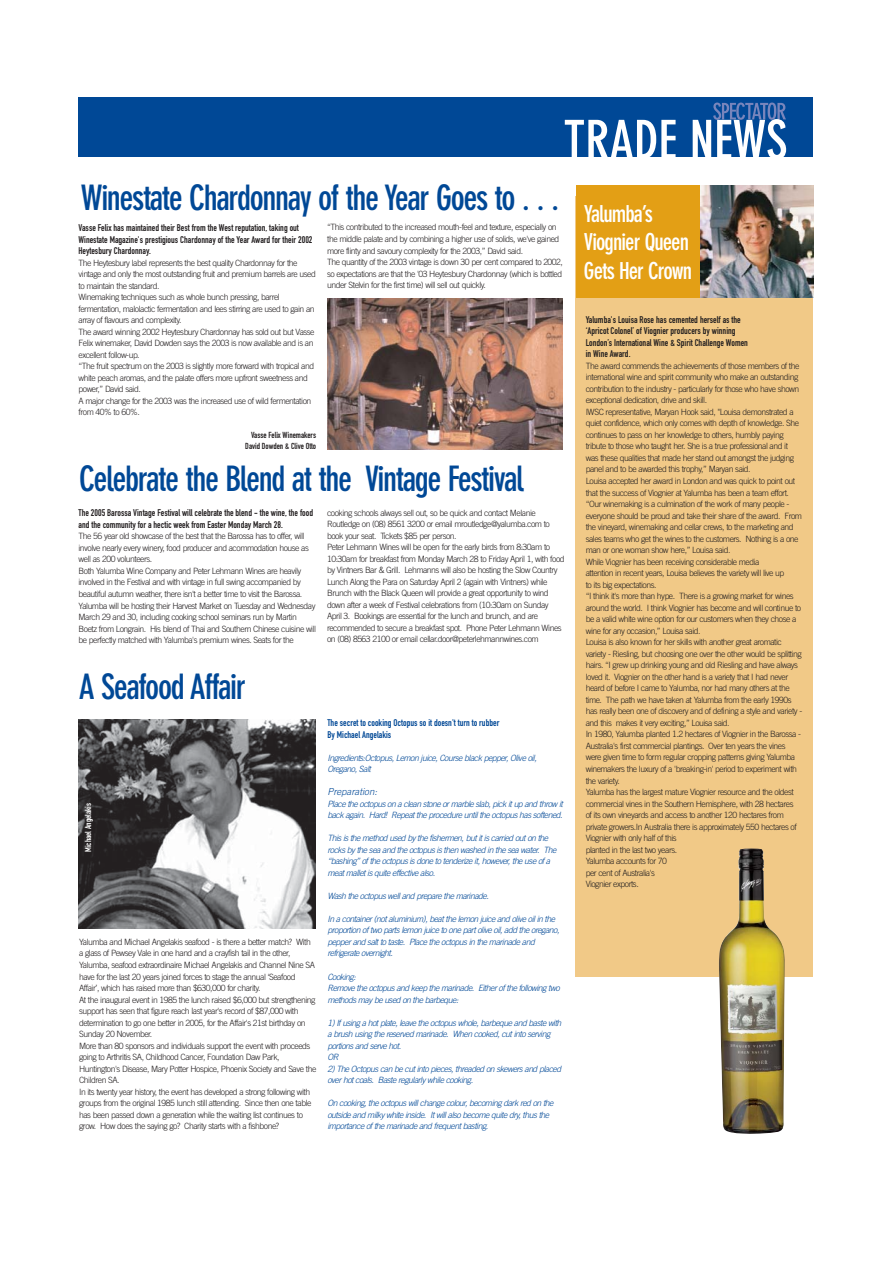
<style>
.page{position:relative;width:894px;height:1263px;background:#fff}
.page>*{position:absolute;margin:0;border:0;box-sizing:border-box;transform-origin:0 0}
.t1{font:700 condensed 52.8px "DIN Neuzeit Grotesk Std";color:#fff}
.t2{font:700 condensed 34.5px "DIN Neuzeit Grotesk Std";letter-spacing:-.04em;color:#004896}
.t3{font:700 condensed 23.1px/28.8px "DIN Neuzeit Grotesk Std";letter-spacing:-.04em;color:#fff}
.t4{font:9.6px/11.6px "DIN Engschrift Std";color:#231f20}
.t5{font:9.6px/11.6px "DIN Engschrift Std";color:#004896}
.t6{font:italic 300 9.6px "Trade Gothic";color:#004896}
.t7{font:300 8.7px/11.6px "Trade Gothic";letter-spacing:-.055em;color:#231f20}
.t8{font:italic 300 8.7px/11.6px "Trade Gothic";letter-spacing:-.055em;color:#004896}
.t9{font:8.7px/10.4px "DIN Engschrift Std";color:#231f20;text-align:right}
.t10{font:8.7px "DIN Engschrift Std";color:#fff}
</style>
<div class="page">
<div style="left:576px;top:196px;width:237px;height:781px;background:#f1c987"></div>
<div style="left:79px;top:97px;width:734px;height:60px;background:#004896"></div>
<svg style="left:713px;top:103px;width:73px;height:17px"></svg>
<div style="left:577px;top:185px;width:236px;height:113px;background:#e39f15"></div>
<img style="left:700px;top:185px;width:113px;height:113px">
<img style="left:719px;top:848px;width:66px;height:286px">
<img style="left:79px;top:719px;width:236px;height:209px">
<img style="left:328px;top:299px;width:235px;height:151px">
<h1 class="t1" style="left:564px;top:110px;width:225px">TRADE NEWS</h1>
<h2 class="t2" style="left:81px;top:185px;width:480px">Winestate Chardonnay of the Year Goes to . . .</h2>
<p class="t4" style="left:79px;top:224px;width:236px">Vasse Felix has maintained their Best from the West reputation, taking out<br>Winestate Magazine's prestigious Chardonnay of the Year Award for their 2002<br>Heytesbury Chardonnay.</p>
<p class="t7" style="left:79px;top:258px;width:239px">The Heytesbury label represents the best quality Chardonnay for the vintage and only the most outstanding fruit and premium barrels are used to maintain the standard.<br>Winemaking techniques such as whole bunch pressing, barrel fermentation, malolactic fermentation and lees stirring are used to gain an array of flavours and complexity.<br>The award winning 2002 Heytesbury Chardonnay has sold out but Vasse Felix winemaker, David Dowden says the 2003 is now available and is an excellent follow-up.<br>“The fruit spectrum on the 2003 is slightly more forward with tropical and white peach aromas, and the palate offers more upfront sweetness and power,” David said.<br>A major change for the 2003 was the increased use of wild fermentation from 40% to 60%.</p>
<p class="t9" style="left:245px;top:431px;width:72px">Vasse Felix Winemakers<br>David Dowden &amp; Clive Otto</p>
<p class="t7" style="left:327px;top:222px;width:237px">“This contributed to the increased mouth-feel and texture, especially on the middle palate and by combining a higher use of solids, we've gained more flinty and savoury complexity for the 2003,” David said.<br>The quantity of the 2003 vintage is down 30 per cent compared to 2002, so expectations are that the '03 Heytesbury Chardonnay (which is bottled under Stelvin for the first time) will sell out quickly.</p>
<h2 class="t2" style="left:79px;top:465px;width:446px">Celebrate the Blend at the Vintage Festival</h2>
<p class="t4" style="left:79px;top:509px;width:236px">The 2005 Barossa Vintage Festival will celebrate the blend - the wine, the food and the community for a hectic week from Easter Monday March 28.</p>
<p class="t7" style="left:79px;top:531px;width:239px">The 56 year old showcase of the best that the Barossa has to offer, will involve nearly every winery, food producer and acommodation house as well as 200 volunteers.<br>Both Yalumba Wine Company and Peter Lehmann Wines are heavily involved in the Festival and with vintage in full swing accompanied by beautiful autumn weather, there isn't a better time to visit the Barossa.<br>Yalumba will be hosting their Harvest Market on Tuesday and Wednesday March 29 and 30, including cooking school seminars run by Martin Boetz from Longrain. His blend of Thai and Southern Chinese cuisine will be perfectly matched with Yalumba's premium wines. Seats for the</p>
<p class="t7" style="left:327px;top:508px;width:239px">cooking schools always sell out, so be quick and contact Melanie Routledge on (08) 8561 3200 or email mroutledge@yalumba.com to book your seat. Tickets $85 per person.<br>Peter Lehmann Wines will be open for the early birds from 8:30am to 10:30am for breakfast from Monday March 28 to Friday April 1, with food by Vintners Bar &amp; Grill. Lehmanns will also be hosting the Slow Country Lunch Along the Para on Saturday April 2 (again with Vintners) while Brunch with the Black Queen will provide a great opportunity to wind down after a week of Festival celebrations from (10:30am on Sunday April 3. Bookings are essential for the lunch and brunch, and are recommended to secure a breakfast spot. Phone Peter Lehmann Wines on (08) 8563 2100 or email cellar.door@peterlehmannwines.com</p>
<h2 class="t2" style="left:79px;top:673px;width:169px">A Seafood Affair</h2>
<p class="t10" style="left:85px;top:852px;width:50px;rotate:-90deg">Michael Angelakis</p>
<p class="t7" style="left:79px;top:937px;width:239px">Yalumba and Michael Angelakis seafood - is there a better match? With a glass of Pewsey Vale in one hand and a crayfish tail in the other, Yalumba, seafood extraordinaire Michael Angelakis and Channel Nine SA have for the last 20 years joined forces to stage the annual ‘Seafood Affair’, which has raised more than $630,000 for charity.<br>At the inaugural event in 1985 the lunch raised $6,000 but strengthening support has seen that figure reach last year's record of $87,000 with determination to go one better in 2005, for the Affair's 21st birthday on Sunday 20 November.<br>More than 80 sponsors and individuals support the event with proceeds going to Arthritis SA, Childhood Cancer, Foundation Daw Park, Huntington's Disease, Mary Potter Hospice, Phoenix Society and Save the Children SA.<br>In its twenty year history, the event has developed a strong following with groups from the original 1985 lunch still attending. Since then one table has been passed down a generation while the waiting list continues to grow. How does the saying go? Charity starts with a fishbone?</p>
<p class="t5" style="left:327px;top:719px;width:173px">The secret to cooking Octopus so it doesn't turn to rubber<br>By Michael Angelakis</p>
<p class="t8" style="left:327px;top:753px;width:213px">Ingredients:Octopus,Lemon j uice,Courseblackpepper,Oliveoil,<br>Oregano,Salt</p>
<p class="t6" style="left:327px;top:788px;width:53px">Preparation:</p>
<p class="t8" style="left:327px;top:799px;width:239px">Placetheoctopuson aclean stoneormarbleslab,pickitup and throw it backagain. Hard! Repeattheprocedureuntiltheoctopushassoftened.</p>
<p class="t8" style="left:327px;top:833px;width:232px">Thisisthemethod used bythefishermen,butitiscarried outon the rocksbytheseaand theoctopusisthen washed in theseawater. The “bashing”of theoctopusisdonetotenderizeit,however,theuseof a meatmalletisquiteeffectivealso.</p>
<p class="t8" style="left:327px;top:891px;width:165px">Wash theoctopuswelland preparethemarinade.</p>
<p class="t8" style="left:327px;top:914px;width:235px">In acontainer(notaluminium),beatthelemon juiceand oliveoilin the proportion of twopartslemon j uicetoonepartoliveoil,add theoregano, pepperand salttotaste. Placetheoctopusin themarinadeand refrigerateovernight.</p>
<p class="t8" style="left:327px;top:971px;width:236px">Cooking:<br>Removetheoctopusand keep themarinade. Eitherof thefollowingtwo methodsmaybeused on thebarbeque:</p>
<p class="t8" style="left:327px;top:1017px;width:237px">1)If usingahotplate,leavetheoctopuswhole,barbequeand bastewith abrush usingthereserved marinade. When cooked,cutintoserving portionsand servehot.<br>OR<br>2)TheOctopuscan becutintopieces,threaded on skewersand placed overhotcoals. Basteregularlywhilecooking.</p>
<p class="t8" style="left:327px;top:1098px;width:229px">On cooking,theoctopuswillchangecolour,becomingdarkred on the outsideand milkywhiteinside. Itwillalsobecomequitedry,thusthe importanceof themarinadeand frequentbasting.</p>
<h3 class="t3" style="left:584px;top:203px;width:110px">Yalumba’s<br>Viognier Queen<br>Gets Her Crown</h3>
<p class="t4" style="left:586px;top:315px;width:164px">Yalumba's Louisa Rose has cemented herself as the ‘Apricot Colonel’ of Viognier producers by winning London’s International Wine &amp; Spirit Challenge Women in Wine Award.</p>
<p class="t7" style="left:586px;top:361px;width:218px">The award commends the achievements of those members of the international wine and spirit community who make an outstanding contribution to the industry - particularly for those who have shown exceptional dedication, drive and skill.<br>IWSC representative, Maryan Hook said, "Louisa demonstrated a quiet confidence, which only comes with depth of knowledge. She continues to pass on her knowledge to others, humbly paying tribute to those who taught her. She is a true professional and it was these qualities that made her stand out amongst the judging panel and to be awarded this trophy,” Maryan said.<br>Louisa accepted her award in London and was quick to point out that the success of Viognier at Yalumba has been a team effort. “Our winemaking is a culmination of the work of many people - everyone should be proud and take their share of the award. From the vineyard, winemaking and cellar crews, to the marketing and sales teams who get the wines to the customers. Nothing is a one man or one woman show here,” Louisa said.<br>While Viognier has been receiving considerable media<br>attention in recent years, Louisa believes the variety will live up<br>to its big expectations.<br>“I think it's more than hype. There is a growing market for wines around the world. I think Viognier has become and will continue to be a valid white wine option for our customers when they chose a wine for any occasion,” Louisa said.<br>Louisa is also known for her skills with another great aromatic variety - Riesling, but choosing one over the other would be splitting hairs. “I grew up drinking young and old Riesling and have always loved it. Viognier on the other hand is a variety that I had never heard of before I came to Yalumba, nor had many others at the time. The path we have taken at Yalumba from the early 1990s has really been one of discovery and of defining a style and variety - and this makes it very exciting,” Louisa said.<br>In 1980, Yalumba planted 1.2 hectares of Viognier in the Barossa - Australia's first commercial plantings. Over ten years the vines were given time to form regular cropping patterns giving Yalumba winemakers the luxury of a 'breaking-in' period to experiment with the variety.<br>Yalumba has the largest mature Viognier resource and the oldest commercial vines in the Southern Hemisphere, with 28 hectares<br>of its own vineyards and access to another 120 hectares from private growers.In Australia there is approximately 550 hectares of Viognier with only half of this<br>planted in the last two years.<br>Yalumba accounts for 70<br>per cent of Australia's<br>Viognier exports.</p>
</div>
